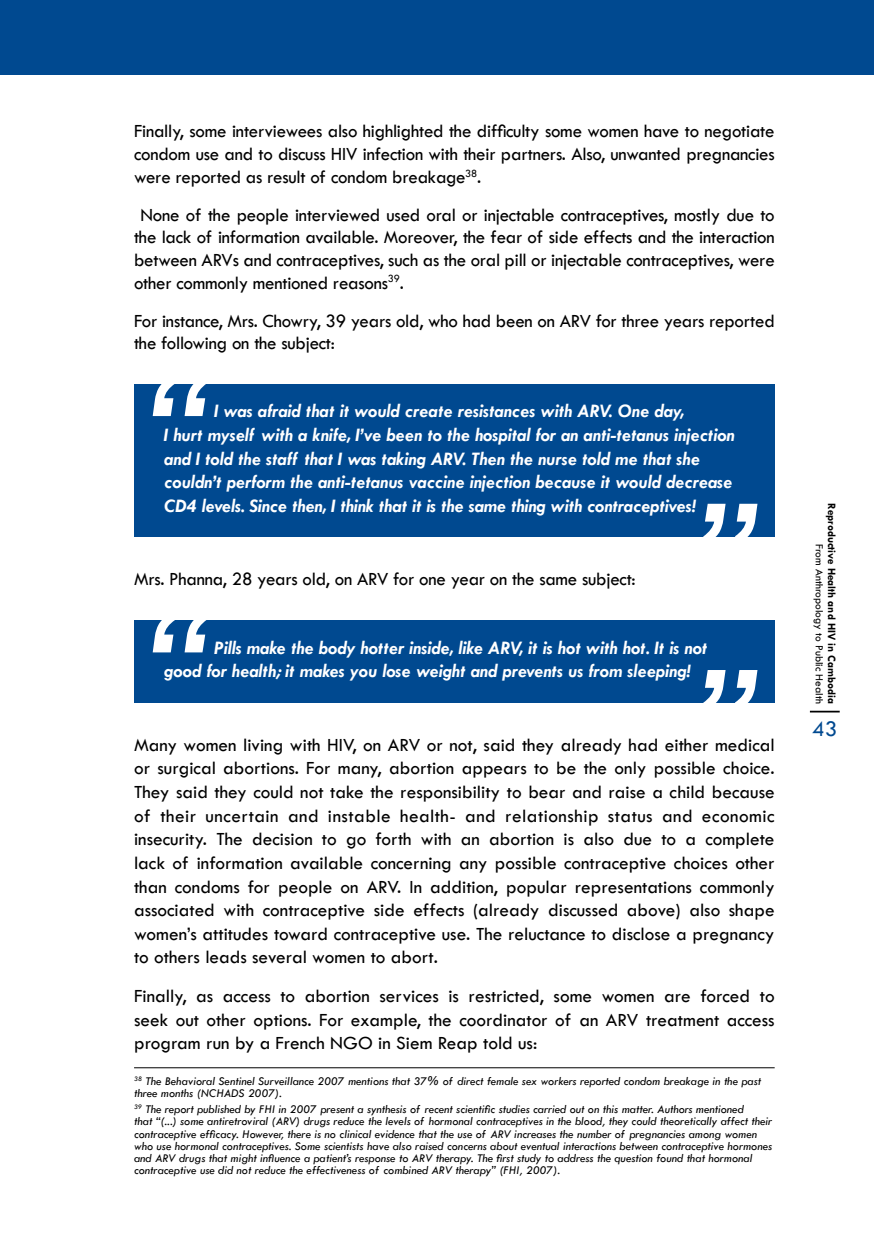
<style>
.page{position:relative;width:874px;height:1241px;background:#fff}
.page>*{position:absolute;margin:0;border:0;box-sizing:border-box;transform-origin:0 0}
.t1{font:22.75px "Tw Cen";color:#004990}
.t2{font:19.25px/23.6px "Tw Cen";letter-spacing:-.01em;color:#000;text-align:justify}
.t3{font:italic 700 19.25px/23.6px "Tw Cen";color:#fff}
.t4{font:italic 12.25px/12.2px "Tw Cen";color:#000}
.t5{font:700 11.38px "Tw Cen";color:#000}
.t6{font:11.38px "Tw Cen";color:#000}
</style>
<div class="page">
<hr style="left:809px;top:710px;width:30px;height:2px;background:#000">
<div style="left:0;top:0;width:873px;height:74px;background:#004990"></div>
<div style="left:134px;top:383px;width:640px;height:153px;background:#004990"></div>
<div style="left:134px;top:620px;width:640px;height:82px;background:#004990"></div>
<svg style="left:153px;top:383px;width:54px;height:33px"></svg>
<svg style="left:153px;top:620px;width:54px;height:32px"></svg>
<svg style="left:702px;top:503px;width:55px;height:34px"></svg>
<svg style="left:702px;top:670px;width:55px;height:33px"></svg>
<hr style="left:134px;top:1067px;width:640px;height:1px;background:#000">
<p class="t2" style="left:134px;top:120px;width:641px;line-height:22.8px">Finally, some interviewees also highlighted the difficulty some women have to negotiate condom use and to discuss HIV infection with their partners. Also, unwanted pregnancies were reported as result of condom breakage<sup>38</sup>.</p>
<p class="t2" style="left:134px;top:203px;width:642px;line-height:22.8px;text-indent:6px">None of the people interviewed used oral or injectable contraceptives, mostly due to the lack of information available. Moreover, the fear of side effects and the interaction between ARVs and contraceptives, such as the oral pill or injectable contraceptives, were other commonly mentioned reasons<sup>39</sup>.</p>
<p class="t2" style="left:134px;top:309px;width:642px;line-height:22.8px">For instance, Mrs. Chowry, 39 years old, who had been on ARV for three years reported the following on the subject:</p>
<p class="t3" style="left:164px;top:399px;width:571px;text-indent:50px">I was afraid that it would create resistances with ARV. One day,<br>I hurt myself with a knife, I’ve been to the hospital for an anti-tetanus injection and I told the staff that I was taking ARV. Then the nurse told me that she couldn’t perform the anti-tetanus vaccine injection because it would decrease CD4 levels. Since then, I think that it is the same thing with contraceptives!</p>
<p class="t2" style="left:134px;top:567px;width:503px">Mrs. Phanna, 28 years old, on ARV for one year on the same subject:</p>
<p class="t3" style="left:164px;top:635px;width:544px;text-indent:50px">Pills make the body hotter inside, like ARV, it is hot with hot. It is not good for health; it makes you lose weight and prevents us from sleeping!</p>
<p class="t2" style="left:134px;top:732px;width:641px">Many women living with HIV, on ARV or not, said they already had either medical or surgical abortions. For many, abortion appears to be the only possible choice.<br>They said they could not take the responsibility to bear and raise a child because of their uncertain and instable health- and relationship status and economic insecurity. The decision to go forth with an abortion is also due to a complete lack of information available concerning any possible contraceptive choices other than condoms for people on ARV. In addition, popular representations commonly associated with contraceptive side effects (already discussed above) also shape women’s attitudes toward contraceptive use. The reluctance to disclose a pregnancy to others leads several women to abort.</p>
<p class="t2" style="left:134px;top:983px;width:641px">Finally, as access to abortion services is restricted, some women are forced to seek out other options. For example, the coordinator of an ARV treatment access program run by a French NGO in Siem Reap told us:</p>
<p class="t4" style="left:134px;top:1074px;width:628px"><sup>38</sup> The Behavioral Sentinel Surveillance 2007 mentions that 37% of direct female sex workers reported condom breakage in the past three months (NCHADS 2007).</p>
<p class="t4" style="left:134px;top:1102px;width:639px"><sup>39</sup> The report published by FHI in 2007 present a synthesis of recent scientific studies carried out on this matter. Authors mentioned<br>that “(...) some antiretroviral (ARV) drugs reduce the levels of hormonal contraceptives in the blood, they could theoretically affect their contraceptive efficacy. However, there is no clinical evidence that the use of ARV increases the number of pregnancies among women who use hormonal contraceptives. Some scientists have also raised concerns about eventual interactions between contraceptive hormones and ARV drugs that might influence a patient’s response to ARV therapy. The first study to address the question found that hormonal contraceptive use did not reduce the effectiveness of combined ARV therapy” (FHI, 2007).</p>
<p class="t5" style="left:838px;top:503px;width:202px;rotate:90deg">Reproductive Health and HIV in Cambodia</p>
<p class="t6" style="left:826px;top:544px;width:161px;rotate:90deg">From Anthropology to Public Health</p>
<p class="t1" style="left:811px;top:714px;width:27px">43</p>
</div>
